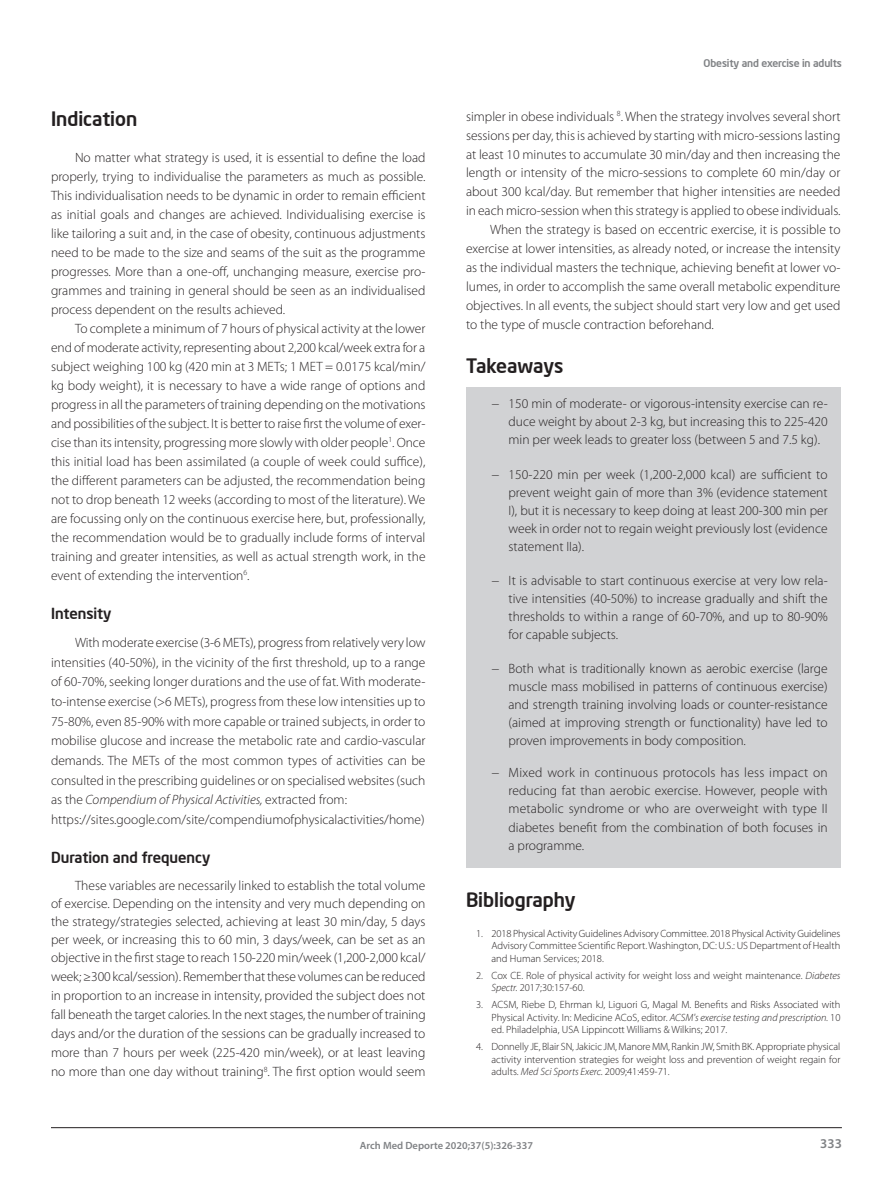
<style>
.page{position:relative;width:893px;height:1191px;background:#fff}
.page>*{position:absolute;margin:0;border:0;box-sizing:border-box;transform-origin:0 0}
.Subtítulo_1{font:500 19.5px "Neo Sans Intel";color:#231f20}
.Subtítulo_2{font:500 15px "Neo Sans Intel";color:#231f20}
.C__de_texto{font:300 13.5px/19px "Myriad Pro";color:#231f20;text-align:justify}
.t1{font:600 13.5px "Myriad Pro";color:#808285}
.biblio{font:300 10.5px/12.6px "Myriad Pro";color:#231f20;text-align:justify}
.t2{font:600 10.5px "Myriad Pro";color:#808285}
.t3{font:500 10.5px "Neo Sans Intel";letter-spacing:-.01em;color:#808285}
.s1{font-style:italic}
</style>
<div class="page">
<hr style="left:51px;top:1127px;width:791px;height:1px;background:#231f20">
<div style="left:466px;top:387px;width:374px;height:480px;background:#d1d2d4"></div>
<p class="Subtítulo_1" style="left:51px;top:106px;width:88px">Indication</p>
<p class="C__de_texto" style="left:51px;top:147px;width:376px;text-indent:24px">No matter what strategy is used, it is essential to define the load properly, trying to individualise the parameters as much as possible.<br>This individualisation needs to be dynamic in order to remain efficient as initial goals and changes are achieved. Individualising exercise is like tailoring a suit and, in the case of obesity, continuous adjustments need to be made to the size and seams of the suit as the programme progresses. More than a one-off, unchanging measure, exercise pro&shy;grammes and training in general should be seen as an individualised process dependent on the results achieved.</p>
<p class="C__de_texto" style="left:51px;top:318px;width:376px;text-indent:24px">To complete a minimum of 7 hours of physical activity at the lower end of moderate activity, representing about 2,200 kcal/week extra for a subject weighing 100 kg (420 min at 3 METs; 1 MET = 0.0175 kcal/min/ kg body weight), it is necessary to have a wide range of options and progress in all the parameters of training depending on the motivations and possibilities of the subject. It is better to raise first the volume of exer&shy;cise than its intensity, progressing more slowly with older people<sup>1</sup>. Once this initial load has been assimilated (a couple of week could suffice), the different parameters can be adjusted, the recommendation being not to drop beneath 12 weeks (according to most of the literature). We are focussing only on the continuous exercise here, but, professionally, the recommendation would be to gradually include forms of interval training and greater intensities, as well as actual strength work, in the event of extending the intervention<sup>6</sup>.</p>
<p class="Subtítulo_2" style="left:51px;top:604px;width:62px">Intensity</p>
<p class="C__de_texto" style="left:51px;top:633px;width:376px;line-height:19.6px;text-indent:24px">With moderate exercise (3-6 METs), progress from relatively very low intensities (40-50%), in the vicinity of the first threshold, up to a range of 60-70%, seeking longer durations and the use of fat. With moderate&shy;to-intense exercise (&gt;6 METs), progress from these low intensities up to 75-80%, even 85-90% with more capable or trained subjects, in order to mobilise glucose and increase the metabolic rate and cardio-vascular demands. The METs of the most common types of activities can be consulted in the prescribing guidelines or on specialised websites (such as the <span class="s1">Compendium of Physical Activities,</span> extracted from:</p>
<p class="C__de_texto" style="left:51px;top:809px;width:375px">https://sites.google.com/site/compendiumofphysicalactivities/home)</p>
<p class="Subtítulo_2" style="left:51px;top:848px;width:161px">Duration and frequency</p>
<p class="C__de_texto" style="left:51px;top:875px;width:376px;line-height:18.6px;text-indent:24px">These variables are necessarily linked to establish the total volume of exercise. Depending on the intensity and very much depending on the strategy/strategies selected, achieving at least 30 min/day, 5 days per week, or increasing this to 60 min, 3 days/week, can be set as an objective in the first stage to reach 150-220 min/week (1,200-2,000 kcal/ week; ≥300 kcal/session). Remember that these volumes can be reduced in proportion to an increase in intensity, provided the subject does not fall beneath the target calories. In the next stages, the number of training days and/or the duration of the sessions can be gradually increased to more than 7 hours per week (225-420 min/week), or at least leaving no more than one day without training<sup>8</sup>. The first option would seem</p>
<p class="t3" style="left:704px;top:56px;width:140px">Obesity and exercise in adults</p>
<p class="C__de_texto" style="left:466px;top:107px;width:376px">simpler in obese individuals <sup>8</sup>. When the strategy involves several short sessions per day, this is achieved by starting with micro-sessions lasting at least 10 minutes to accumulate 30 min/day and then increasing the length or intensity of the micro-sessions to complete 60 min/day or about 300 kcal/day. But remember that higher intensities are needed in each micro-session when this strategy is applied to obese individuals.</p>
<p class="C__de_texto" style="left:466px;top:220px;width:376px;text-indent:24px">When the strategy is based on eccentric exercise, it is possible to exercise at lower intensities, as already noted, or increase the intensity as the individual masters the technique, achieving benefit at lower vo&shy;lumes, in order to accomplish the same overall metabolic expenditure objectives. In all events, the subject should start very low and get used to the type of muscle contraction beforehand.</p>
<p class="Subtítulo_1" style="left:466px;top:354px;width:99px">Takeaways</p>
<p class="C__de_texto" style="left:508px;top:395px;width:321px;line-height:18px;text-indent:-17px">− 150 min of moderate- or vigorous-intensity exercise can re&shy;duce weight by about 2-3 kg, but increasing this to 225-420 min per week leads to greater loss (between 5 and 7.5 kg).</p>
<p class="C__de_texto" style="left:508px;top:465px;width:321px;line-height:18px;text-indent:-17px">− 150-220 min per week (1,200-2,000 kcal) are sufficient to prevent weight gain of more than 3% (evidence statement I), but it is necessary to keep doing at least 200-300 min per week in order not to regain weight previously lost (evidence statement IIa).</p>
<p class="C__de_texto" style="left:508px;top:571px;width:321px;line-height:18px;text-indent:-17px">− It is advisable to start continuous exercise at very low rela&shy;tive intensities (40-50%) to increase gradually and shift the thresholds to within a range of 60-70%, and up to 80-90% for capable subjects.</p>
<p class="C__de_texto" style="left:508px;top:659px;width:321px;line-height:18px;text-indent:-17px">− Both what is traditionally known as aerobic exercise (large muscle mass mobilised in patterns of continuous exercise) and strength training involving loads or counter-resistance (aimed at improving strength or functionality) have led to proven improvements in body composition.</p>
<p class="C__de_texto" style="left:508px;top:764px;width:321px;line-height:18px;text-indent:-17px">− Mixed work in continuous protocols has less impact on reducing fat than aerobic exercise. However, people with metabolic syndrome or who are overweight with type II diabetes benefit from the combination of both focuses in a programme.</p>
<p class="Subtítulo_1" style="left:466px;top:887px;width:111px">Bibliography</p>
<p class="biblio" style="left:491px;top:926px;width:350px;text-indent:-15px">1. 2018 Physical Activity Guidelines Advisory Committee. 2018 Physical Activity Guidelines Advisory Committee Scientific Report. Washington, DC: U.S.: US Department of Health and Human Services; 2018.</p>
<p class="biblio" style="left:491px;top:968px;width:350px;text-indent:-15px">2. Cox CE. Role of physical activity for weight loss and weight maintenance. <span class="s1">Diabetes<br>Spectr.</span> 2017;30:157-60.</p>
<p class="biblio" style="left:491px;top:998px;width:350px;text-indent:-15px">3. ACSM, Riebe D, Ehrman kJ, Liguori G, Magal M. Benefits and Risks Associated with Physical Activity. In: Medicine ACoS, editor. <span class="s1">ACSM's exercise testing and prescription.</span> 10 ed. Philadelphia, USA Lippincott Williams &amp; Wilkins; 2017.</p>
<p class="biblio" style="left:491px;top:1040px;width:350px;text-indent:-15px">4. Donnelly JE, Blair SN, Jakicic JM, Manore MM, Rankin JW, Smith BK. Appropriate physical activity intervention strategies for weight loss and prevention of weight regain for adults. <span class="s1">Med Sci Sports Exerc.</span> 2009;41:459-71.</p>
<p class="t2" style="left:360px;top:1138px;width:175px">Arch Med Deporte 2020;37(5):326-337</p>
<p class="t1" style="left:820px;top:1135px;width:23px">333</p>
</div>
